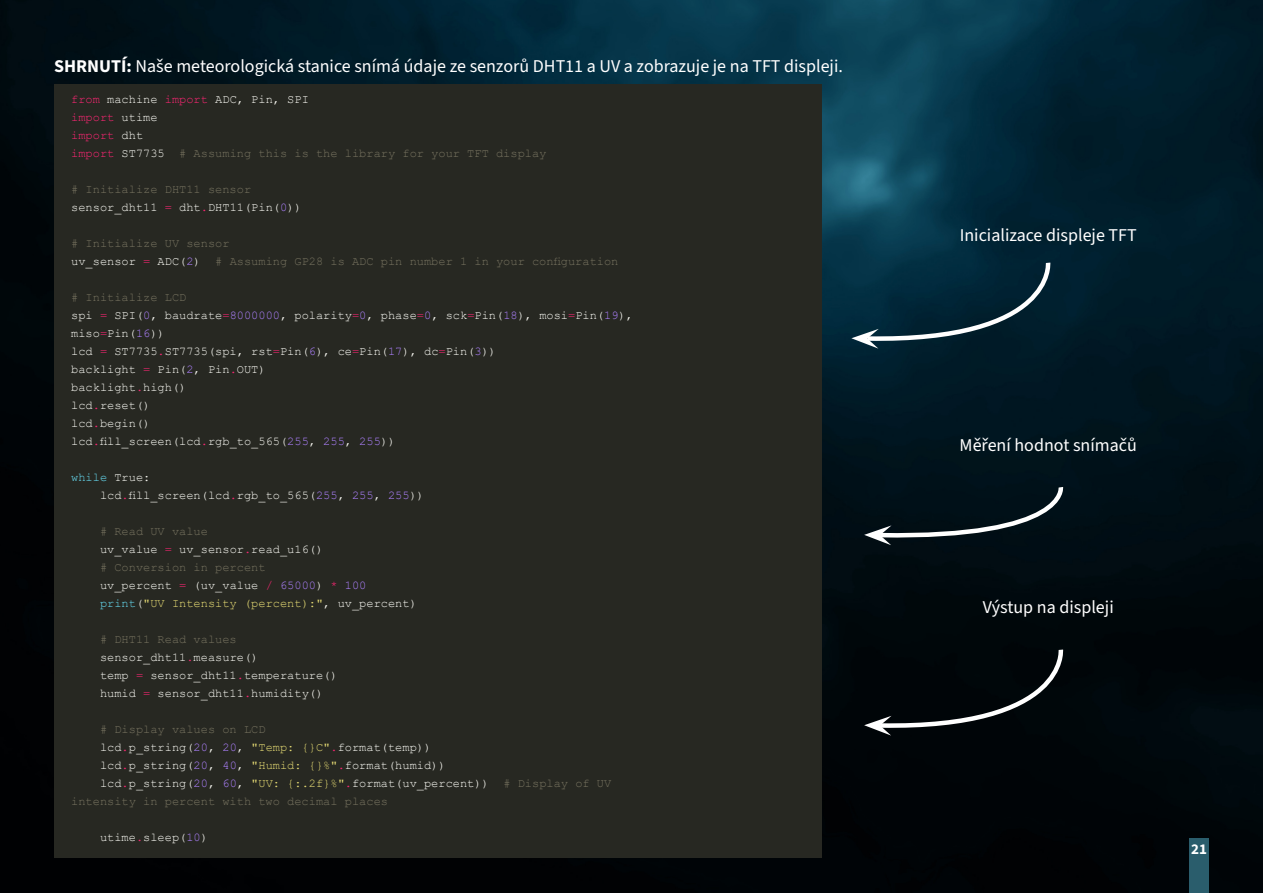
<style>
.page{position:relative;width:1263px;height:893px;background:#fff}
.page>*{position:absolute;margin:0;border:0;box-sizing:border-box;transform-origin:0 0}
.t1{font:18px "Source Sans 3";color:#fff}
.t2{font:700 15px "Source Sans 3";color:#fff}
.HTML_Preformatted{font:12px/18px "Courier New";color:#f8f8f2}
.HTML_Preformatted-2{font:12px/18px "Courier New";color:#75715e}
.HTML_Preformatted-3{font:12px "Courier New";color:#e6db74}
.HTML_Preformatted-4{font:12px "Courier New";color:#f92672}
.HTML_Preformatted-5{font:12px "Courier New";color:#66d9ef}
.s1{font-weight:700}
.s2{color:#f92672}
.s3{color:#f8f8f2}
.s4{color:#ae81ff}
.s5{color:#66d9ef}
.s6{color:#e6db74}
</style>
<div class="page">
<img style="left:0;top:0;width:1263px;height:893px">
<div style="left:1189px;top:839px;width:20px;height:54px;background:#2a5d6c"></div>
<div style="left:54px;top:84px;width:768px;height:773px;background:#272822"></div>
<svg style="left:851px;top:258px;width:204px;height:91px;background:#0f3241"></svg>
<svg style="left:864px;top:645px;width:204px;height:91px;background:#0f1417"></svg>
<svg style="left:864px;top:483px;width:204px;height:62px;background:#152329"></svg>
<p class="t1" style="left:54px;top:55px;width:790px"><span class="s1">SHRNUTÍ:</span> Naše meteorologická stanice snímá údaje ze senzorů DHT11 a UV a zobrazuje je na TFT displeji.</p>
<p class="HTML_Preformatted" style="left:71px;top:90px;width:239px"><span class="s2">from</span> machine <span class="s2">import</span> ADC, Pin, SPI</p>
<p class="HTML_Preformatted-4" style="left:71px;top:110px;width:88px">import <span class="s3">utime</span></p>
<p class="HTML_Preformatted-4" style="left:71px;top:128px;width:74px">import <span class="s3">dht</span></p>
<p class="HTML_Preformatted-2" style="left:71px;top:144px;width:477px"><span class="s2">import</span> <span class="s3">ST7735</span> # Assuming this is the library for your TFT display</p>
<p class="HTML_Preformatted-2" style="left:71px;top:180px;width:182px"># Initialize DHT11 sensor</p>
<p class="HTML_Preformatted" style="left:71px;top:198px;width:232px">sensor_dht11 <span class="s2">=</span> dht<span class="s2">.</span>DHT11(Pin(<span class="s4">0</span>))</p>
<p class="HTML_Preformatted-2" style="left:71px;top:234px;width:160px"># Initialize UV sensor</p>
<p class="HTML_Preformatted-2" style="left:71px;top:252px;width:549px"><span class="s3">uv_sensor</span> <span class="s2">=</span> <span class="s3">ADC(</span><span class="s4">2</span><span class="s3">)</span> # Assuming GP28 is ADC pin number 1 in your configuration</p>
<p class="HTML_Preformatted-2" style="left:71px;top:288px;width:117px"># Initialize LCD</p>
<p class="HTML_Preformatted" style="left:71px;top:306px;width:563px">spi <span class="s2">=</span> SPI(<span class="s4">0</span>, baudrate<span class="s2">=</span><span class="s4">8000000</span>, polarity<span class="s2">=</span><span class="s4">0</span>, phase<span class="s2">=</span><span class="s4">0</span>, sck<span class="s2">=</span>Pin(<span class="s4">18</span>), mosi<span class="s2">=</span>Pin(<span class="s4">19</span>), miso<span class="s2">=</span>Pin(<span class="s4">16</span>))</p>
<p class="HTML_Preformatted" style="left:71px;top:342px;width:426px">lcd <span class="s2">=</span> ST7735<span class="s2">.</span>ST7735(spi, rst<span class="s2">=</span>Pin(<span class="s4">6</span>), ce<span class="s2">=</span>Pin(<span class="s4">17</span>), dc<span class="s2">=</span>Pin(<span class="s4">3</span>))</p>
<p class="HTML_Preformatted" style="left:71px;top:360px;width:196px">backlight <span class="s2">=</span> Pin(<span class="s4">2</span>, Pin<span class="s2">.</span>OUT)</p>
<p class="HTML_Preformatted" style="left:71px;top:378px;width:117px">backlight<span class="s2">.</span>high()</p>
<p class="HTML_Preformatted" style="left:71px;top:396px;width:81px">lcd<span class="s2">.</span>reset()</p>
<p class="HTML_Preformatted" style="left:71px;top:414px;width:81px">lcd<span class="s2">.</span>begin()</p>
<p class="HTML_Preformatted" style="left:71px;top:432px;width:326px">lcd<span class="s2">.</span>fill_screen(lcd<span class="s2">.</span>rgb_to_565(<span class="s4">255</span>, <span class="s4">255</span>, <span class="s4">255</span>))</p>
<p class="HTML_Preformatted-5" style="left:71px;top:470px;width:81px">while <span class="s3">True:</span></p>
<p class="HTML_Preformatted" style="left:100px;top:486px;width:326px">lcd<span class="s2">.</span>fill_screen(lcd<span class="s2">.</span>rgb_to_565(<span class="s4">255</span>, <span class="s4">255</span>, <span class="s4">255</span>))</p>
<p class="HTML_Preformatted-2" style="left:100px;top:522px;width:109px"># Read UV value</p>
<p class="HTML_Preformatted" style="left:100px;top:540px;width:225px">uv_value <span class="s2">=</span> uv_sensor<span class="s2">.</span>read_u16()</p>
<p class="HTML_Preformatted-2" style="left:100px;top:558px;width:167px"># Conversion in percent</p>
<p class="HTML_Preformatted" style="left:100px;top:576px;width:268px">uv_percent <span class="s2">=</span> (uv_value <span class="s2">/</span> <span class="s4">65000</span>) <span class="s2">*</span> <span class="s4">100</span></p>
<p class="HTML_Preformatted-3" style="left:100px;top:596px;width:318px"><span class="s5">print</span><span class="s3">(</span>"UV Intensity (percent):"<span class="s3">, uv_percent)</span></p>
<p class="HTML_Preformatted-2" style="left:100px;top:630px;width:138px"># DHT11 Read values</p>
<p class="HTML_Preformatted" style="left:100px;top:648px;width:160px">sensor_dht11<span class="s2">.</span>measure()</p>
<p class="HTML_Preformatted" style="left:100px;top:666px;width:239px">temp <span class="s2">=</span> sensor_dht11<span class="s2">.</span>temperature()</p>
<p class="HTML_Preformatted" style="left:100px;top:684px;width:225px">humid <span class="s2">=</span> sensor_dht11<span class="s2">.</span>humidity()</p>
<p class="HTML_Preformatted-2" style="left:100px;top:720px;width:167px"># Display values on LCD</p>
<p class="HTML_Preformatted" style="left:100px;top:738px;width:333px">lcd<span class="s2">.</span>p_string(<span class="s4">20</span>, <span class="s4">20</span>, <span class="s6">"Temp: {}C"</span><span class="s2">.</span>format(temp))</p>
<p class="HTML_Preformatted" style="left:100px;top:756px;width:347px">lcd<span class="s2">.</span>p_string(<span class="s4">20</span>, <span class="s4">40</span>, <span class="s6">"Humid: {}%"</span><span class="s2">.</span>format(humid))</p>
<p class="HTML_Preformatted-2" style="left:71px;top:774px;width:542px;text-indent:29px"><span class="s3">lcd</span><span class="s2">.</span><span class="s3">p_string(</span><span class="s4">20</span><span class="s3">,</span> <span class="s4">60</span><span class="s3">,</span> <span class="s6">"UV: {:.2f}%"</span><span class="s2">.</span><span class="s3">format(uv_percent))</span> # Display of UV intensity in percent with two decimal places</p>
<p class="HTML_Preformatted" style="left:100px;top:828px;width:110px">utime<span class="s2">.</span>sleep(<span class="s4">10</span>)</p>
<p class="t1" style="left:960px;top:224px;width:179px">Inicializace displeje TFT</p>
<p class="t1" style="left:960px;top:434px;width:179px">Měření hodnot snímačů</p>
<p class="t1" style="left:983px;top:596px;width:133px">Výstup na displeji</p>
<p class="t2" style="left:1191px;top:839px;width:17px">21</p>
</div>
